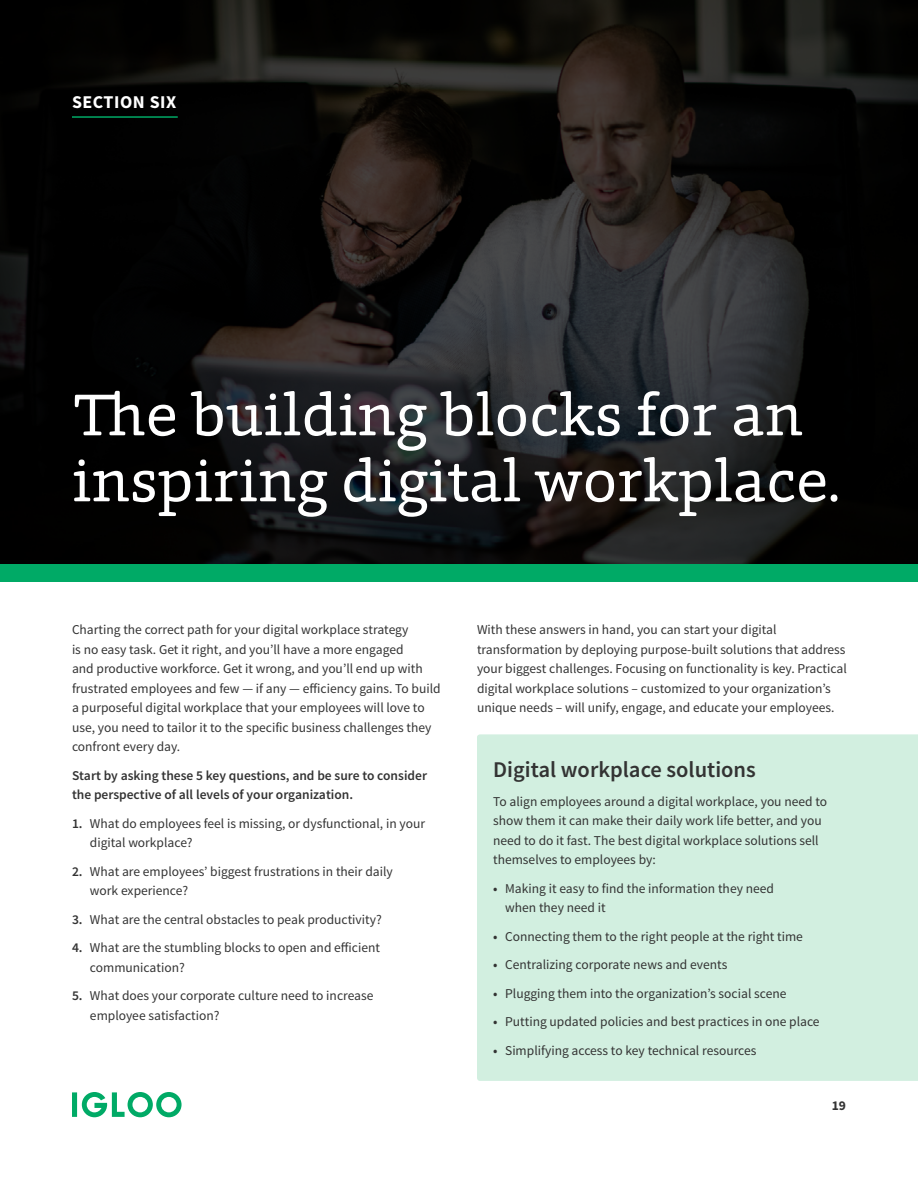
<style>
.page{position:relative;width:918px;height:1188px;background:#fff}
.page>*{position:absolute;margin:0;border:0;box-sizing:border-box;transform-origin:0 0}
.t1{font:60px/66px "Foro Rounded";color:#fff}
.t2{font:600 22.5px "Source Sans Pro";color:#333}
.t3{font:700 18px "Source Sans Pro";letter-spacing:.03em;color:#fff}
.t4{font:13.5px/19.5px "Source Sans Pro";color:#333}
.t5{font:600 13.5px/19.5px "Source Sans Pro";color:#333}
.t6{font:700 13.5px "Source Sans Pro";color:#333}
.s1{font-weight:600}
</style>
<div class="page">
<svg style="left:72px;top:1092px;width:110px;height:25px"></svg>
<svg style="left:0;top:0;width:918px;height:564px;background:#131212"></svg>
<div style="left:477px;top:734px;width:441px;height:347px;background:#d2efe0"></div>
<hr style="left:72px;top:116px;width:106px;height:2px;background:#0a6">
<div style="left:0;top:564px;width:918px;height:18px;background:#0a6"></div>
<h3 class="t3" style="left:72px;top:90px;width:106px">SECTION SIX</h3>
<h1 class="t1" style="left:72px;top:381px;width:770px">The building blocks for an inspiring digital workplace.</h1>
<p class="t4" style="left:72px;top:620px;width:370px">Charting the correct path for your digital workplace strategy<br>is no easy task. Get it right, and you’ll have a more engaged<br>and productive workforce. Get it wrong, and you’ll end up with frustrated employees and few — if any — efficiency gains. To build a purposeful digital workplace that your employees will love to use, you need to tailor it to the specific business challenges they confront every day.</p>
<p class="t5" style="left:72px;top:766px;width:357px">Start by asking these 5 key questions, and be sure to consider the perspective of all levels of your organization.</p>
<p class="t4" style="left:90px;top:814px;width:337px;text-indent:-18px"><span class="s1">1.</span> What do employees feel is missing, or dysfunctional, in your digital workplace?</p>
<p class="t4" style="left:90px;top:862px;width:304px;text-indent:-18px"><span class="s1">2.</span> What are employees’ biggest frustrations in their daily work experience?</p>
<p class="t4" style="left:72px;top:910px;width:311px"><span class="s1">3.</span> What are the central obstacles to peak productivity?</p>
<p class="t4" style="left:90px;top:938px;width:292px;text-indent:-18px"><span class="s1">4.</span> What are the stumbling blocks to open and efficient communication?</p>
<p class="t4" style="left:90px;top:986px;width:285px;text-indent:-18px"><span class="s1">5.</span> What does your corporate culture need to increase employee satisfaction?</p>
<p class="t4" style="left:477px;top:620px;width:371px">With these answers in hand, you can start your digital transformation by deploying purpose-built solutions that address your biggest challenges. Focusing on functionality is key. Practical digital workplace solutions – customized to your organization’s unique needs – will unify, engage, and educate your employees.</p>
<h2 class="t2" style="left:493px;top:756px;width:264px">Digital workplace solutions</h2>
<p class="t4" style="left:493px;top:792px;width:335px">To align employees around a digital workplace, you need to show them it can make their daily work life better, and you need to do it fast. The best digital workplace solutions sell themselves to employees by:</p>
<p class="t4" style="left:505px;top:879px;width:270px;text-indent:-12px"><span class="s1">•</span> Making it easy to find the information they need when they need it</p>
<p class="t4" style="left:493px;top:927px;width:311px"><span class="s1">•</span> Connecting them to the right people at the right time</p>
<p class="t4" style="left:493px;top:955px;width:236px"><span class="s1">•</span> Centralizing corporate news and events</p>
<p class="t4" style="left:493px;top:984px;width:295px"><span class="s1">•</span> Plugging them into the organization’s social scene</p>
<p class="t4" style="left:493px;top:1012px;width:328px"><span class="s1">•</span> Putting updated policies and best practices in one place</p>
<p class="t4" style="left:493px;top:1041px;width:265px"><span class="s1">•</span> Simplifying access to key technical resources</p>
<p class="t6" style="left:832px;top:1097px;width:16px">19</p>
</div>
